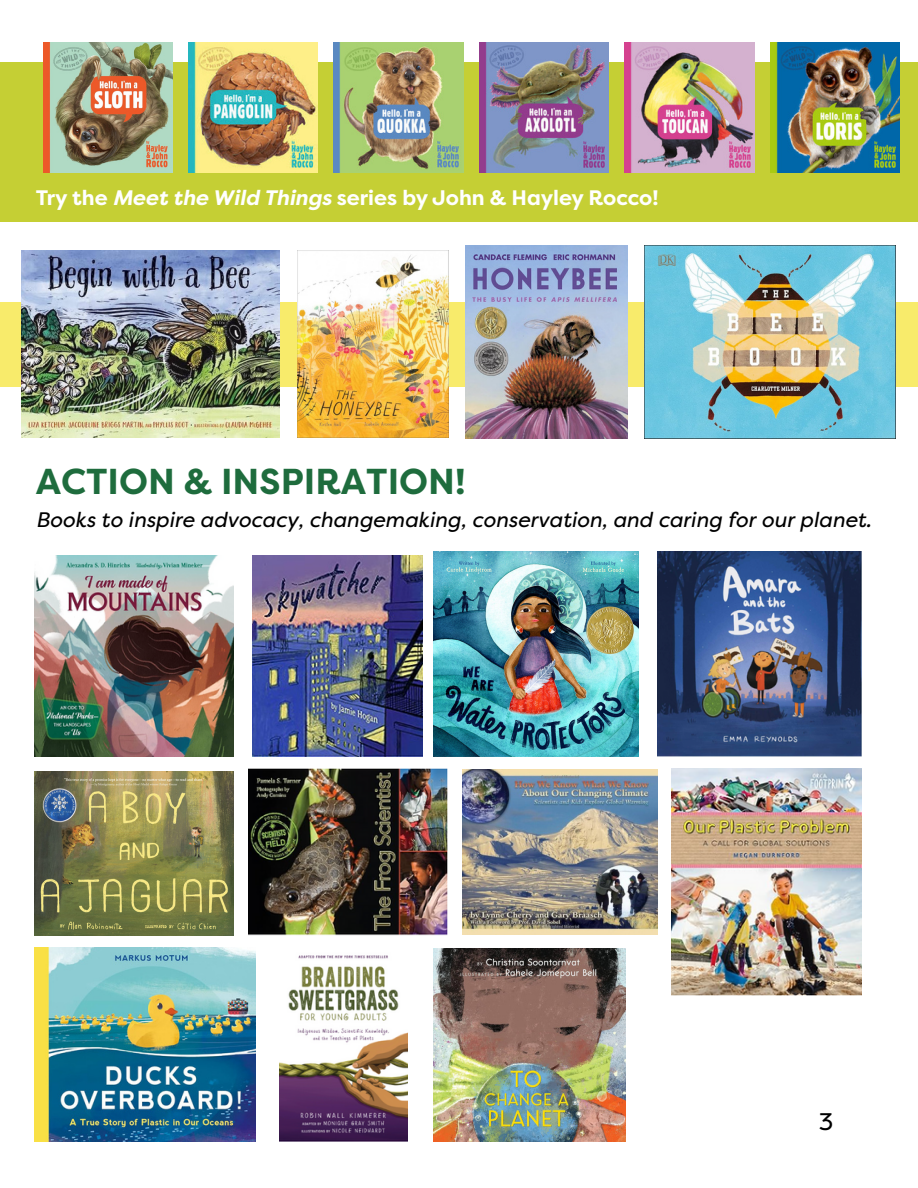
<style>
.page{position:relative;width:918px;height:1188px;background:#fff}
.page>*{position:absolute;margin:0;border:0;box-sizing:border-box;transform-origin:0 0}
.t1{font:700 36px "Filson Pro";color:#1e6c3d}
.t2{font:24px "Filson Pro";color:#000}
.t3{font:italic 21px "Filson Pro";color:#000}
.t4{font:700 21px "Filson Pro";color:#fff}
.s1{font-style:italic}
</style>
<div class="page">
<div style="left:0;top:62px;width:918px;height:160px;background:#c5cf34"></div>
<img style="left:43px;top:43px;width:129px;height:129px">
<img style="left:189px;top:43px;width:129px;height:129px">
<img style="left:334px;top:43px;width:129px;height:129px">
<img style="left:479px;top:43px;width:130px;height:129px">
<img style="left:625px;top:43px;width:129px;height:129px">
<img style="left:770px;top:43px;width:130px;height:129px">
<div style="left:0;top:302px;width:918px;height:84px;background:#f8eb6b"></div>
<img style="left:22px;top:250px;width:258px;height:188px">
<img style="left:466px;top:246px;width:162px;height:192px">
<img style="left:298px;top:250px;width:150px;height:188px">
<img style="left:672px;top:769px;width:190px;height:227px">
<img style="left:253px;top:556px;width:170px;height:200px">
<img style="left:34px;top:948px;width:222px;height:193px">
<img style="left:248px;top:769px;width:200px;height:166px">
<img style="left:433px;top:552px;width:205px;height:205px">
<img style="left:463px;top:770px;width:194px;height:165px">
<img style="left:657px;top:552px;width:205px;height:205px">
<img style="left:34px;top:772px;width:199px;height:163px">
<img style="left:34px;top:556px;width:199px;height:200px">
<img style="left:645px;top:246px;width:251px;height:192px">
<img style="left:280px;top:955px;width:127px;height:186px">
<img style="left:433px;top:949px;width:193px;height:192px">
<p class="t4" style="left:36px;top:186px;width:624px">Try the <span class="s1">Meet the Wild Things</span> series by John &amp; Hayley Rocco!</p>
<p class="t1" style="left:36px;top:461px;width:431px">ACTION &amp; INSPIRATION!</p>
<p class="t3" style="left:36px;top:508px;width:837px">Books to inspire advocacy, changemaking, conservation, and caring for our planet.</p>
<p class="t2" style="left:819px;top:1108px;width:16px">3</p>
</div>
